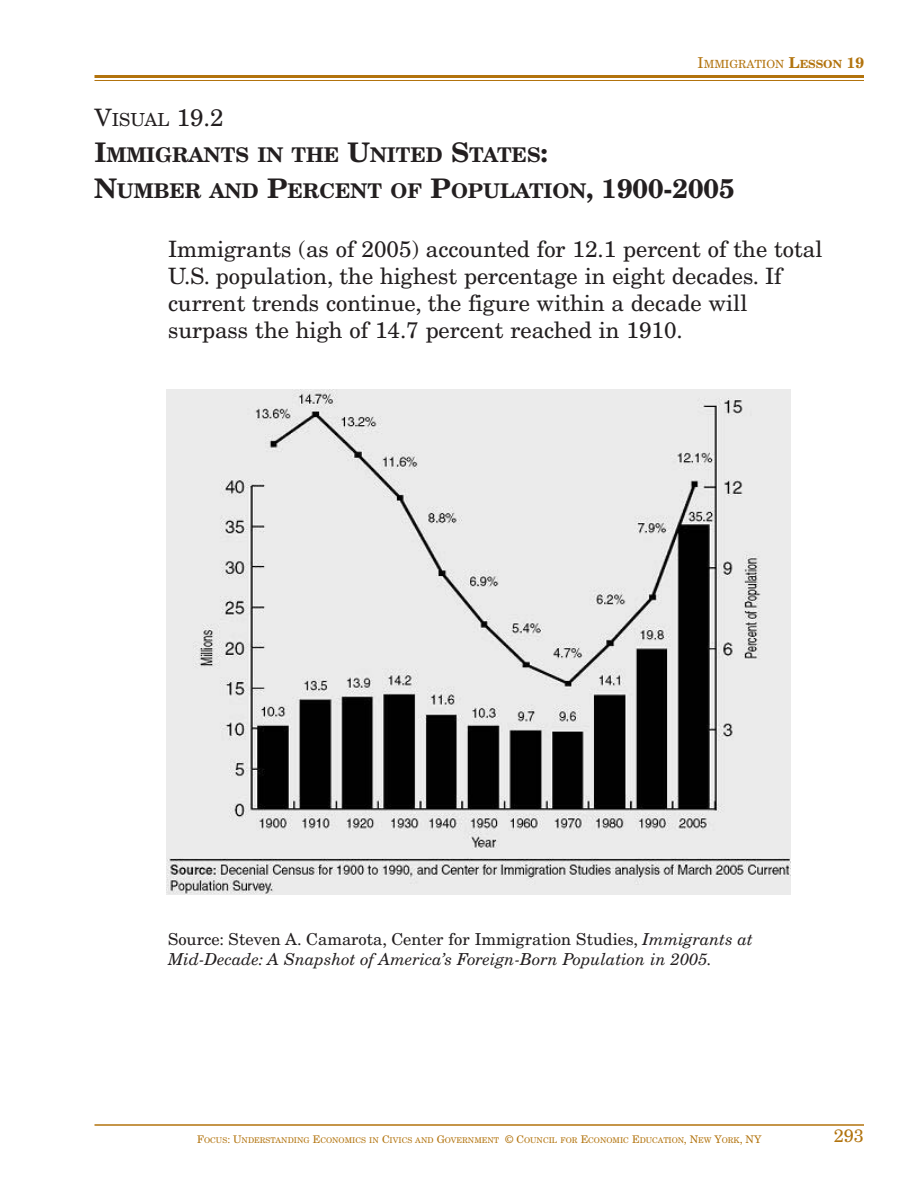
<style>
.page{position:relative;width:918px;height:1188px;background:#fff}
.page>*{position:absolute;margin:0;border:0;box-sizing:border-box;transform-origin:0 0}
.t1{font:24px "New Century Schlbk";color:#231f20}
.t2{font:22.5px/27px "New Century Schlbk";color:#231f20}
.t3{font:700 20.25px/36px "New Century Schlbk";color:#231f20}
.t4{font:18px "New Century Schlbk";color:#b2730d}
.t5{font:italic 16.5px/19.5px "New Century Schlbk";color:#231f20}
.t6{font:11.25px "New Century Schlbk";color:#b2730d}
.t7{font:7.8px "New Century Schlbk";color:#b2730d}
.s1{font-size:15px}
.s2{font-weight:700;font-size:15px}
.s3{font-weight:700}
.s4{font-size:18px}
.s5{font-size:27px}
.s6{font-style:normal}
.s7{font-size:10.5px}
</style>
<div class="page">
<hr style="left:94px;top:75px;width:770px;height:3px;background:#b2730d">
<hr style="left:94px;top:80px;width:770px;height:1px;background:#b2730d">
<hr style="left:94px;top:1124px;width:770px;height:2px;background:#b2730d">
<img style="left:166px;top:389px;width:625px;height:506px">
<p class="t6" style="left:698px;top:59px;width:168px"><span class="s1">I</span>MMIGRATION <span class="s2">L</span><span class="s3">ESSON</span> <span class="s2">19</span></p>
<p class="t1" style="left:94px;top:108px;width:131px">V<span class="s4">ISUAL</span> 19.2</p>
<p class="t3" style="left:94px;top:138px;width:642px"><span class="s5">I</span>MMIGRANTS IN THE <span class="s5">U</span>NITED <span class="s5">S</span>TATES<span class="s5">:<br>N</span>UMBER AND <span class="s5">P</span>ERCENT OF <span class="s5">P</span>OPULATION<span class="s5">, 1900-2005</span></p>
<p class="t2" style="left:168px;top:237px;width:656px">Immigrants (as of 2005) accounted for 12.1 percent of the total U.S. population, the highest percentage in eight decades. If current trends continue, the figure within a decade will surpass the high of 14.7 percent reached in 1910.</p>
<p class="t5" style="left:168px;top:931px;width:587px"><span class="s6">Source: Steven A. Camarota, Center for Immigration Studies,</span> Immigrants at<br>Mid-Decade: A Snapshot of America’s Foreign-Born Population in 2005.</p>
<p class="t7" style="left:197px;top:1137px;width:566px"><span class="s7">F</span>OCUS<span class="s7">: U</span>NDERSTANDING <span class="s7">E</span>CONOMICS IN <span class="s7">C</span>IVICS AND <span class="s7">G</span>OVERNMENT <span class="s7">© C</span>OUNCIL FOR <span class="s7">E</span>CONOMIC <span class="s7">E</span>DUCATION<span class="s7">, N</span>EW <span class="s7">Y</span>ORK<span class="s7">, NY</span></p>
<p class="t4" style="left:834px;top:1129px;width:32px">293</p>
</div>
